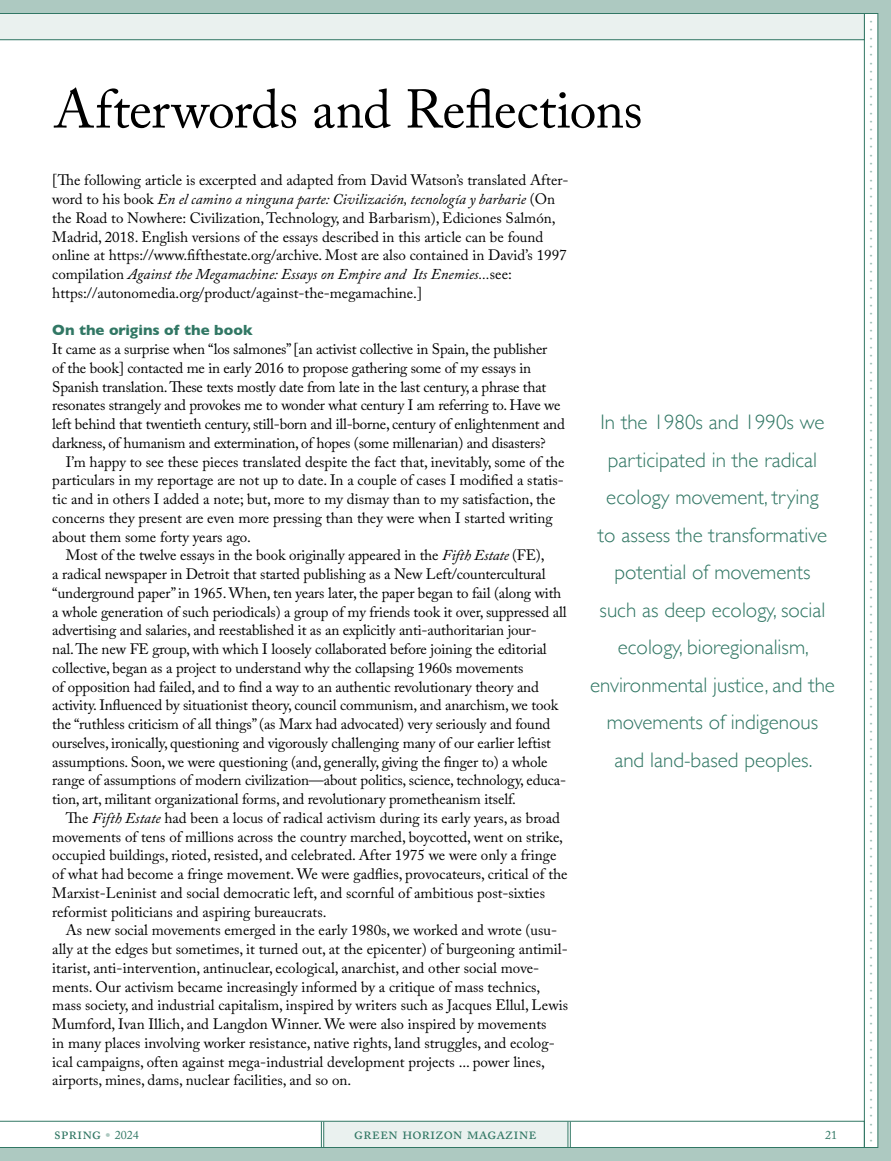
<style>
.page{position:relative;width:891px;height:1161px;background:#adc9c1}
.page>*{position:absolute;margin:0;border:0;box-sizing:border-box;transform-origin:0 0}
.t1{font:54px "Adobe Caslon Pro";letter-spacing:-.005em;color:#000}
.t2{font:300 21px/37.5px "Gill Sans";color:#317764;text-align:center}
.t3{font:16.5px "Adobe Caslon Pro";color:#317764}
.t4{font:15px/18.8px "Adobe Caslon Pro";letter-spacing:-.005em;color:#000}
.t5{font:15px "Gill Sans";color:#98bbb1}
.t6{font:700 15px "Gill Sans";color:#317764}
.t7{font:12px "Adobe Caslon Pro";color:#317764}
.s1{font-style:italic}
.s2{color:#adc9c1}
.s3{font-size:12px}
</style>
<div class="page">
<div style="left:0;top:40px;width:864px;height:1108px;background:#fff"></div>
<div style="left:864px;top:14px;width:14px;height:1134px;background:#fff"></div>
<div style="left:864px;top:13px;width:14px;height:1135px;border:1px solid #317764"></div>
<svg style="left:0;top:13px;width:865px;height:27px;background:#dde8e5"></svg>
<svg style="left:0;top:1121px;width:865px;height:27px"></svg>
<h1 class="t1" style="left:54px;top:77px;width:590px">Afterwords and Reflections</h1>
<p class="t4" style="left:52px;top:171px;width:518px">[The following article is excerpted and adapted from David Watson’s translated After&shy;word to his book <span class="s1">En el camino a ninguna parte: Civilización, tecnología y barbarie</span> (On the Road to Nowhere: Civilization, Technology, and Barbarism), Ediciones Salmón, Madrid, 2018. English versions of the essays described in this article can be found online at https://www.fifthestate.org/archive. Most are also contained in David’s 1997 compilation <span class="s1">Against the Megamachine: Essays on Empire and Its Enemies...</span>see: https://autonomedia.org/product/against-the-megamachine.]</p>
<p class="t6" style="left:52px;top:318px;width:202px">On the origins of the book</p>
<p class="t4" style="left:52px;top:339px;width:514px">It came as a surprise when “los salmones” [an activist collective in Spain, the publisher<br>of the book] contacted me in early 2016 to propose gathering some of my essays in Spanish translation. These texts mostly date from late in the last century, a phrase that resonates strangely and provokes me to wonder what century I am referring to. Have we left behind that twentieth century, still-born and ill-borne, century of enlightenment and darkness, of humanism and extermination, of hopes (some millenarian) and disasters?</p>
<p class="t4" style="left:52px;top:452px;width:514px;text-indent:14px">I’m happy to see these pieces translated despite the fact that, inevitably, some of the particulars in my reportage are not up to date. In a couple of cases I modified a statis&shy;tic and in others I added a note; but, more to my dismay than to my satisfaction, the concerns they present are even more pressing than they were when I started writing about them some forty years ago.</p>
<p class="t4" style="left:52px;top:546px;width:516px;text-indent:14px">Most of the twelve essays in the book originally appeared in the <span class="s1">Fifth Estate</span> (FE),<br>a radical newspaper in Detroit that started publishing as a New Left/countercultural “underground paper” in 1965. When, ten years later, the paper began to fail (along with a whole generation of such periodicals) a group of my friends took it over, suppressed all advertising and salaries, and reestablished it as an explicitly anti-authoritarian jour-<br>nal. The new FE group, with which I loosely collaborated before joining the editorial collective, began as a project to understand why the collapsing 1960s movements<br>of opposition had failed, and to find a way to an authentic revolutionary theory and activity. Influenced by situationist theory, council communism, and anarchism, we took the “ruthless criticism of all things” (as Marx had advocated) very seriously and found ourselves, ironically, questioning and vigorously challenging many of our earlier leftist assumptions. Soon, we were questioning (and, generally, giving the finger to) a whole range of assumptions of modern civilization—about politics, science, technology, educa&shy;tion, art, militant organizational forms, and revolutionary prometheanism itself.</p>
<p class="t4" style="left:52px;top:808px;width:517px;text-indent:14px">The <span class="s1">Fifth Estate</span> had been a locus of radical activism during its early years, as broad movements of tens of millions across the country marched, boycotted, went on strike, occupied buildings, rioted, resisted, and celebrated. After 1975 we were only a fringe of what had become a fringe movement. We were gadflies, provocateurs, critical of the Marxist-Leninist and social democratic left, and scornful of ambitious post-sixties reformist politicians and aspiring bureaucrats.</p>
<p class="t4" style="left:52px;top:921px;width:517px;text-indent:14px">As new social movements emerged in the early 1980s, we worked and wrote (usu&shy;ally at the edges but sometimes, it turned out, at the epicenter) of burgeoning antimil&shy;itarist, anti-intervention, antinuclear, ecological, anarchist, and other social move&shy;ments. Our activism became increasingly informed by a critique of mass technics, mass society, and industrial capitalism, inspired by writers such as Jacques Ellul, Lewis Mumford, Ivan Illich, and Langdon Winner. We were also inspired by movements<br>in many places involving worker resistance, native rights, land struggles, and ecolog&shy;ical campaigns, often against mega-industrial development projects ... power lines, airports, mines, dams, nuclear facilities, and so on.</p>
<p class="t2" style="left:590px;top:402px;width:247px">In the 1980s and 1990s we participated in the radical ecology movement, trying<br>to assess the transformative potential of movements<br>such as deep ecology, social ecology, bioregionalism, environmental justice, and the movements of indigenous and land-based peoples.</p>
<p class="t3" style="left:54px;top:1124px;width:86px">spring <span class="s2">•</span> <span class="s3">2024</span></p>
<p class="t3" style="left:354px;top:1124px;width:184px">green horizon magazine</p>
<p class="t7" style="left:825px;top:1128px;width:13px">21</p>
<p class="t5" style="left:884px;top:20px;width:1124px;rotate:90deg">. . . . . . . . . . . . . . . . . . . . . . . . . . . . . . . . . . . . . . . . . . . . . . . . . . . . . . . . . . . . . . . . . . . . . . . . . . . . . . . . . . . . . . . . . . . . . . . . . . . . . . . . . . . . . . . . . . . . . . . . . . . . . . . . . . . . . . .</p>
</div>
